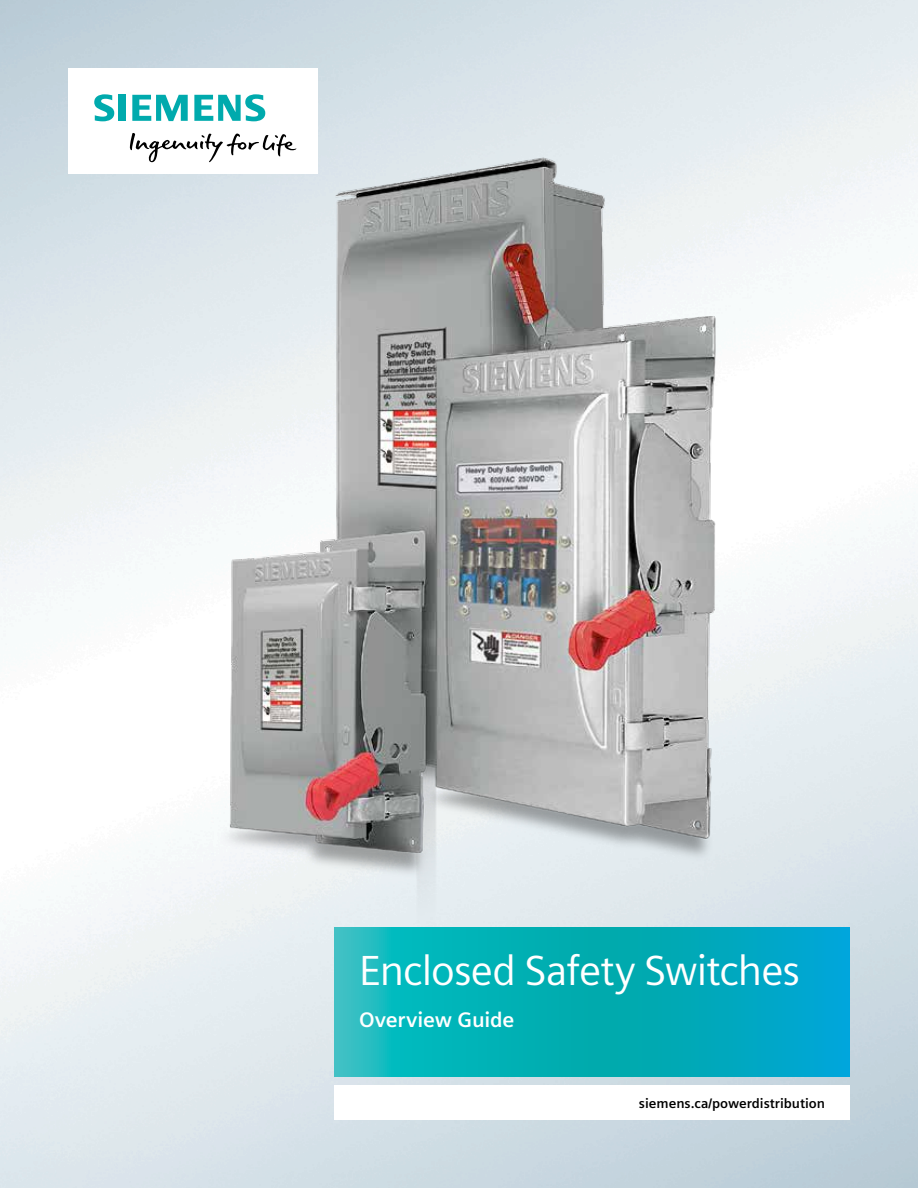
<style>
.page{position:relative;width:918px;height:1188px;background:#fff}
.page>*{position:absolute;margin:0;border:0;box-sizing:border-box;transform-origin:0 0}
.t1{font:42px "Siemens Sans OT";letter-spacing:-.02em;color:#fff}
.t2{font:700 21px "Siemens Sans OT";letter-spacing:-.01em;color:#fff}
.t3{font:700 13.5px "Siemens Sans OT";color:#000}
</style>
<div class="page">
<img style="left:0;top:0;width:918px;height:1188px">
<img style="left:109px;top:156px;width:727px;height:870px">
<div style="left:68px;top:68px;width:249px;height:106px;background:#fff"></div>
<svg style="left:130px;top:133px;width:166px;height:29px"></svg>
<svg style="left:94px;top:94px;width:32px;height:27px"></svg>
<svg style="left:132px;top:95px;width:56px;height:26px"></svg>
<svg style="left:194px;top:94px;width:71px;height:27px"></svg>
<div style="left:334px;top:1086px;width:516px;height:34px;background:#fff"></div>
<svg style="left:334px;top:928px;width:516px;height:149px;background:#04aebb"></svg>
<h1 class="t1" style="left:359px;top:947px;width:443px">Enclosed Safety Switches</h1>
<h2 class="t2" style="left:359px;top:1008px;width:157px">Overview Guide</h2>
<p class="t3" style="left:639px;top:1095px;width:188px">siemens.ca/powerdistribution</p>
</div>
